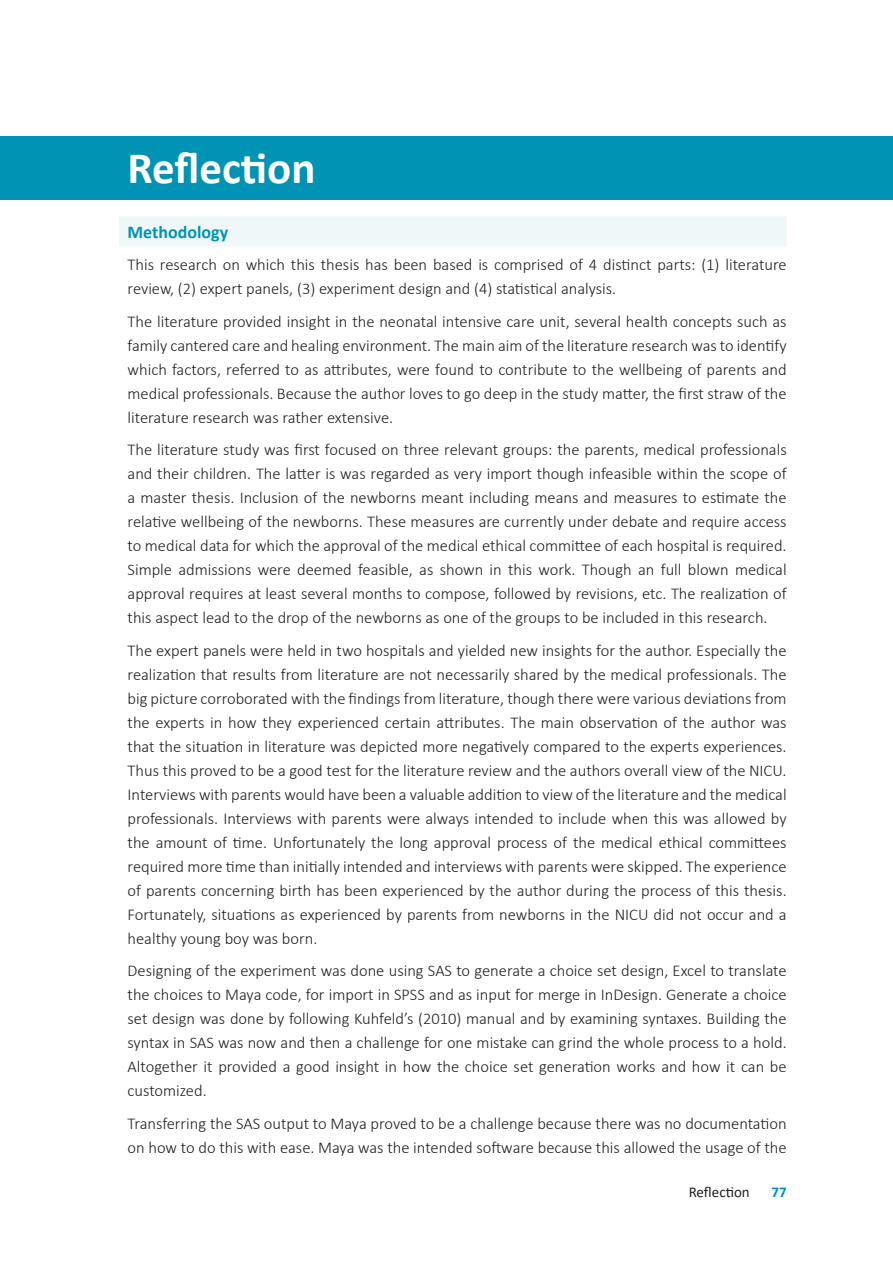
<style>
.page{position:relative;width:893px;height:1263px;background:#fff}
.page>*{position:absolute;margin:0;border:0;box-sizing:border-box;transform-origin:0 0}
.t1{font:700 45px "Calibri";color:#fff}
.t2{font:700 18px "Calibri";color:#0093b4}
.t3{font:300 16.5px/24px "Calibri";color:#231f20;text-align:justify}
.t4{font:15px "Calibri";color:#231f20}
.t5{font:700 15px "Calibri";color:#0093b4}
</style>
<div class="page">
<div style="left:0;top:136px;width:893px;height:64px;background:#0093b4"></div>
<div style="left:119px;top:216px;width:668px;height:30px;background:#f0f7f9"></div>
<h1 class="t1" style="left:128px;top:136px;width:190px">Reflection</h1>
<p class="t2" style="left:128px;top:219px;width:102px">Methodology</p>
<p class="t3" style="left:128px;top:252px;width:661px">This research on which this thesis has been based is comprised of 4 distinct parts: (1) literature review, (2) expert panels, (3) experiment design and (4) statistical analysis.</p>
<p class="t3" style="left:128px;top:309px;width:661px">The literature provided insight in the neonatal intensive care unit, several health concepts such as family cantered care and healing environment. The main aim of the literature research was to identify which factors, referred to as attributes, were found to contribute to the wellbeing of parents and medical professionals. Because the author loves to go deep in the study matter, the first straw of the literature research was rather extensive.</p>
<p class="t3" style="left:128px;top:438px;width:661px">The literature study was first focused on three relevant groups: the parents, medical professionals and their children. The latter is was regarded as very import though infeasible within the scope of a master thesis. Inclusion of the newborns meant including means and measures to estimate the relative wellbeing of the newborns. These measures are currently under debate and require access to medical data for which the approval of the medical ethical committee of each hospital is required.<br>Simple admissions were deemed feasible, as shown in this work. Though an full blown medical approval requires at least several months to compose, followed by revisions, etc. The realization of this aspect lead to the drop of the newborns as one of the groups to be included in this research.</p>
<p class="t3" style="left:128px;top:638px;width:661px">The expert panels were held in two hospitals and yielded new insights for the author. Especially the realization that results from literature are not necessarily shared by the medical professionals. The big picture corroborated with the findings from literature, though there were various deviations from the experts in how they experienced certain attributes. The main observation of the author was that the situation in literature was depicted more negatively compared to the experts experiences.<br>Thus this proved to be a good test for the literature review and the authors overall view of the NICU.<br>Interviews with parents would have been a valuable addition to view of the literature and the medical professionals. Interviews with parents were always intended to include when this was allowed by the amount of time. Unfortunately the long approval process of the medical ethical committees required more time than initially intended and interviews with parents were skipped. The experience of parents concerning birth has been experienced by the author during the process of this thesis.<br>Fortunately, situations as experienced by parents from newborns in the NICU did not occur and a healthy young boy was born.</p>
<p class="t3" style="left:128px;top:959px;width:661px">Designing of the experiment was done using SAS to generate a choice set design, Excel to translate the choices to Maya code, for import in SPSS and as input for merge in InDesign. Generate a choice set design was done by following Kuhfeld’s (2010) manual and by examining syntaxes. Building the syntax in SAS was now and then a challenge for one mistake can grind the whole process to a hold.<br>Altogether it provided a good insight in how the choice set generation works and how it can be customized.</p>
<p class="t3" style="left:128px;top:1111px;width:661px">Transferring the SAS output to Maya proved to be a challenge because there was no documentation on how to do this with ease. Maya was the intended software because this allowed the usage of the</p>
<p class="t4" style="left:689px;top:1182px;width:63px">Reflection</p>
<p class="t5" style="left:771px;top:1181px;width:17px">77</p>
</div>
